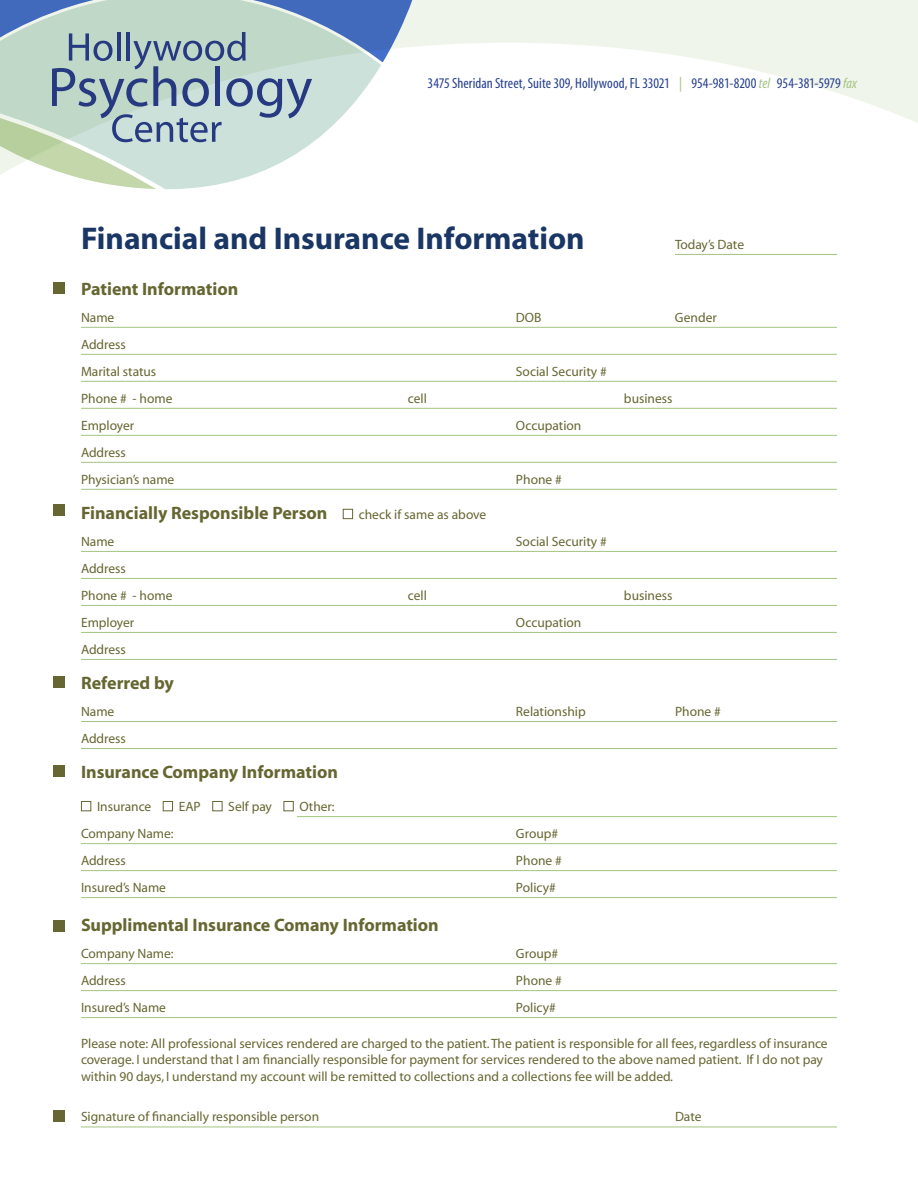
<style>
.page{position:relative;width:918px;height:1188px;background:#fff}
.page>*{position:absolute;margin:0;border:0;box-sizing:border-box;transform-origin:0 0}
.t1{font:31.5px "Myriad MM 700 600";color:#193664}
.subhead3{font:18px "Myriad MM 700 600";color:#666632}
.t2{font:14.7px "Myriad MM 400 300";color:#253f8e}
.line_item{font:13.5px/16.2px "Myriad MM 400 600";color:#666632}
.line_item_-phones{font:13.5px "Myriad MM 400 600";color:#666632}
.subhead3-2{font:13.5px "Myriad MM 400 600";color:#666632}
.s1{color:#a3c480}
.s2{font-family:"Myriad MM It 400 300";color:#a3c480}
</style>
<div class="page">
<svg style="left:81px;top:380px;width:450px;height:82px"></svg>
<svg style="left:81px;top:380px;width:366px;height:45px"></svg>
<svg style="left:0;top:0;width:918px;height:354px"></svg>
<svg style="left:52px;top:32px;width:260px;height:110px;background:#a6bcc0"></svg>
<hr style="left:675px;top:254px;width:162px;height:1px;background:#a3c480">
<hr style="left:81px;top:327px;width:756px;height:1px;background:#a3c480">
<hr style="left:81px;top:354px;width:756px;height:1px;background:#a3c480">
<hr style="left:81px;top:381px;width:756px;height:1px;background:#a3c480">
<hr style="left:81px;top:408px;width:756px;height:1px;background:#a3c480">
<hr style="left:81px;top:435px;width:756px;height:1px;background:#a3c480">
<hr style="left:81px;top:462px;width:756px;height:1px;background:#a3c480">
<hr style="left:81px;top:489px;width:756px;height:1px;background:#a3c480">
<hr style="left:81px;top:551px;width:756px;height:1px;background:#a3c480">
<hr style="left:81px;top:578px;width:756px;height:1px;background:#a3c480">
<hr style="left:81px;top:605px;width:756px;height:1px;background:#a3c480">
<hr style="left:81px;top:632px;width:756px;height:1px;background:#a3c480">
<hr style="left:81px;top:659px;width:756px;height:1px;background:#a3c480">
<hr style="left:81px;top:721px;width:756px;height:1px;background:#a3c480">
<hr style="left:81px;top:748px;width:756px;height:1px;background:#a3c480">
<hr style="left:297px;top:816px;width:540px;height:1px;background:#a3c480">
<hr style="left:81px;top:843px;width:756px;height:1px;background:#a3c480">
<hr style="left:81px;top:870px;width:756px;height:1px;background:#a3c480">
<hr style="left:81px;top:897px;width:756px;height:1px;background:#a3c480">
<hr style="left:81px;top:963px;width:756px;height:1px;background:#a3c480">
<hr style="left:81px;top:990px;width:756px;height:1px;background:#a3c480">
<hr style="left:81px;top:1017px;width:756px;height:1px;background:#a3c480">
<hr style="left:81px;top:1127px;width:756px;height:1px;background:#a3c480">
<div style="left:343px;top:509px;width:10px;height:10px;border:1px solid #666632"></div>
<div style="left:81px;top:801px;width:10px;height:10px;border:1px solid #666632"></div>
<div style="left:163px;top:801px;width:10px;height:10px;border:1px solid #666632"></div>
<div style="left:212px;top:801px;width:10px;height:10px;border:1px solid #666632"></div>
<div style="left:284px;top:801px;width:10px;height:10px;border:1px solid #666632"></div>
<div style="left:53px;top:676px;width:12px;height:12px;background:#666632"></div>
<div style="left:53px;top:920px;width:12px;height:12px;background:#666632"></div>
<div style="left:53px;top:1110px;width:12px;height:12px;background:#666632"></div>
<div style="left:53px;top:765px;width:12px;height:12px;background:#666632"></div>
<div style="left:53px;top:504px;width:12px;height:12px;background:#666632"></div>
<div style="left:53px;top:282px;width:12px;height:12px;background:#666632"></div>
<p class="t2" style="left:428px;top:76px;width:431px">3475 Sheridan Street, Suite 309, Hollywood, FL 33021 <span class="s1">|</span> 954-981-8200 <span class="s2">tel</span> 954-381-5979 <span class="s2">fax</span></p>
<p class="t1" style="left:81px;top:223px;width:505px">Financial and Insurance Information</p>
<p class="line_item" style="left:675px;top:237px;width:71px">Today’s Date</p>
<p class="subhead3" style="left:81px;top:280px;width:159px">Patient Information</p>
<p class="line_item" style="left:81px;top:310px;width:35px">Name</p>
<p class="line_item" style="left:516px;top:310px;width:27px">DOB</p>
<p class="line_item" style="left:675px;top:310px;width:43px">Gender</p>
<p class="line_item" style="left:81px;top:337px;width:46px">Address</p>
<p class="line_item" style="left:81px;top:364px;width:77px">Marital status</p>
<p class="line_item" style="left:516px;top:364px;width:92px">Social Security #</p>
<p class="line_item_-phones" style="left:81px;top:391px;width:93px">Phone # - home</p>
<p class="line_item_-phones" style="left:408px;top:391px;width:20px">cell</p>
<p class="line_item_-phones" style="left:624px;top:391px;width:50px">business</p>
<p class="line_item" style="left:81px;top:418px;width:55px">Employer</p>
<p class="line_item" style="left:516px;top:418px;width:67px">Occupation</p>
<p class="line_item" style="left:81px;top:445px;width:46px">Address</p>
<p class="line_item" style="left:81px;top:472px;width:95px">Physician’s name</p>
<p class="line_item" style="left:516px;top:472px;width:47px">Phone #</p>
<p class="subhead3" style="left:81px;top:504px;width:248px">Financially Responsible Person</p>
<p class="subhead3-2" style="left:359px;top:508px;width:129px">check if same as above</p>
<p class="line_item" style="left:81px;top:534px;width:35px">Name</p>
<p class="line_item" style="left:516px;top:534px;width:92px">Social Security #</p>
<p class="line_item" style="left:81px;top:561px;width:46px">Address</p>
<p class="line_item_-phones" style="left:81px;top:589px;width:93px">Phone # - home</p>
<p class="line_item_-phones" style="left:408px;top:589px;width:20px">cell</p>
<p class="line_item_-phones" style="left:624px;top:589px;width:50px">business</p>
<p class="line_item" style="left:81px;top:615px;width:55px">Employer</p>
<p class="line_item" style="left:516px;top:615px;width:67px">Occupation</p>
<p class="line_item" style="left:81px;top:642px;width:46px">Address</p>
<p class="subhead3" style="left:81px;top:674px;width:94px">Referred by</p>
<p class="line_item" style="left:81px;top:704px;width:35px">Name</p>
<p class="line_item" style="left:516px;top:704px;width:71px">Relationship</p>
<p class="line_item" style="left:675px;top:704px;width:47px">Phone #</p>
<p class="line_item" style="left:81px;top:731px;width:46px">Address</p>
<p class="subhead3" style="left:81px;top:763px;width:259px">Insurance Company Information</p>
<p class="line_item" style="left:97px;top:799px;width:56px">Insurance</p>
<p class="line_item" style="left:179px;top:799px;width:24px">EAP</p>
<p class="line_item" style="left:228px;top:799px;width:45px">Self pay</p>
<p class="line_item" style="left:299px;top:799px;width:37px">Other:</p>
<p class="line_item" style="left:81px;top:826px;width:94px">Company Name:</p>
<p class="line_item" style="left:516px;top:826px;width:44px">Group#</p>
<p class="line_item" style="left:81px;top:853px;width:46px">Address</p>
<p class="line_item" style="left:516px;top:853px;width:47px">Phone #</p>
<p class="line_item" style="left:81px;top:880px;width:87px">Insured’s Name</p>
<p class="line_item" style="left:516px;top:880px;width:41px">Policy#</p>
<p class="subhead3" style="left:81px;top:916px;width:359px">Supplimental Insurance Comany Information</p>
<p class="line_item" style="left:81px;top:946px;width:94px">Company Name:</p>
<p class="line_item" style="left:516px;top:946px;width:44px">Group#</p>
<p class="line_item" style="left:81px;top:973px;width:46px">Address</p>
<p class="line_item" style="left:516px;top:973px;width:47px">Phone #</p>
<p class="line_item" style="left:81px;top:1000px;width:87px">Insured’s Name</p>
<p class="line_item" style="left:516px;top:1000px;width:41px">Policy#</p>
<p class="line_item" style="left:81px;top:1036px;width:748px">Please note: All professional services rendered are charged to the patient. The patient is responsible for all fees, regardless of insurance coverage. I understand that I am financially responsible for payment for services rendered to the above named patient. If I do not pay within 90 days, I understand my account will be remitted to collections and a collections fee will be added.</p>
<p class="line_item" style="left:81px;top:1109px;width:240px">Signature of financially responsible person</p>
<p class="line_item" style="left:675px;top:1109px;width:28px">Date</p>
</div>
